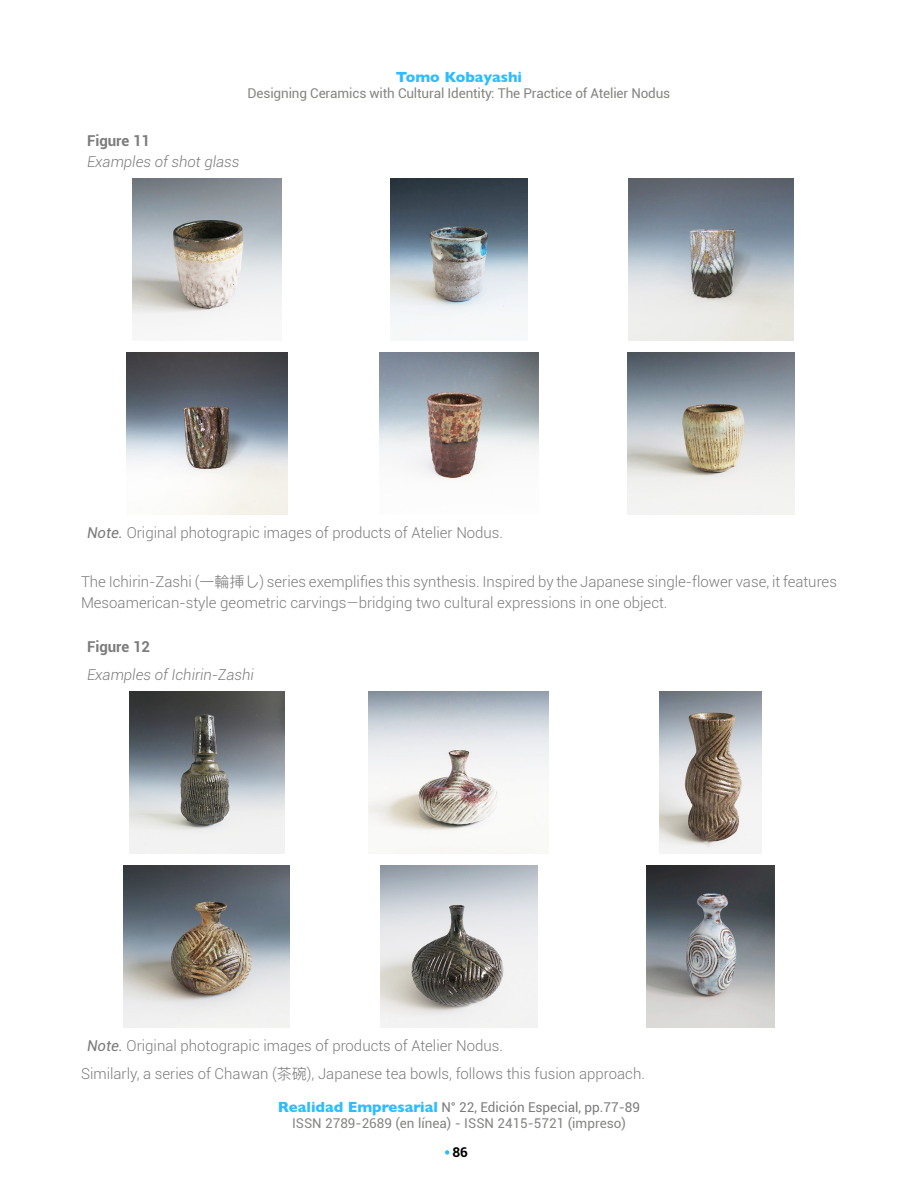
<style>
.page{position:relative;width:918px;height:1188px;background:#fff}
.page>*{position:absolute;margin:0;border:0;box-sizing:border-box;transform-origin:0 0}
.t1{font:300 15px/21px "Roboto";color:#7d7c7c}
.t2{font:italic 300 15px "Roboto";color:#7d7c7c}
.t3{font:700 15px "Roboto";color:#7d7c7c}
.t4{font:700 15px "Gill Sans";color:#2ebcff}
.t5{font:13.5px/16.2px "Roboto";letter-spacing:-.01em;color:#858582;text-align:center}
.t6{font:700 13.5px "Roboto";color:#000}
.s1{font-weight:400;font-style:italic}
.s2{font-family:"Ping Fang SC"}
.s3{font-family:"Gill Sans";font-weight:700;font-size:15px;color:#2ebcff}
.s4{color:#7b7c7e}
</style>
<div class="page">
<svg style="left:445px;top:1150px;width:4px;height:5px"></svg>
<img style="left:133px;top:178px;width:148px;height:149px">
<img style="left:390px;top:178px;width:138px;height:151px">
<img style="left:628px;top:178px;width:166px;height:162px">
<img style="left:127px;top:352px;width:160px;height:162px">
<img style="left:379px;top:352px;width:160px;height:128px">
<img style="left:627px;top:352px;width:167px;height:162px">
<img style="left:129px;top:692px;width:155px;height:162px">
<img style="left:368px;top:692px;width:181px;height:162px">
<img style="left:659px;top:692px;width:102px;height:162px">
<img style="left:124px;top:866px;width:166px;height:162px">
<img style="left:380px;top:866px;width:157px;height:162px">
<img style="left:646px;top:866px;width:128px;height:162px">
<p class="t4" style="left:396px;top:65px;width:128px">Tomo Kobayashi</p>
<p class="t5" style="left:248px;top:85px;width:424px">Designing Ceramics with Cultural Identity: The Practice of Atelier Nodus</p>
<p class="t3" style="left:87px;top:130px;width:65px">Figure 11</p>
<p class="t2" style="left:87px;top:151px;width:154px">Examples of shot glass</p>
<p class="t1" style="left:87px;top:521px;width:418px"><span class="s1">Note.</span> Original photograpic images of products of Atelier Nodus.</p>
<p class="t1" style="left:81px;top:570px;width:758px">The Ichirin-Zashi (<span class="s2">一輪挿し</span>) series exemplifies this synthesis. Inspired by the Japanese single-flower vase, it features<br>Mesoamerican-style geometric carvings—bridging two cultural expressions in one object.</p>
<p class="t3" style="left:87px;top:636px;width:65px">Figure 12</p>
<p class="t2" style="left:87px;top:664px;width:168px">Examples of Ichirin-Zashi</p>
<p class="t1" style="left:81px;top:1031px;width:565px;line-height:28.5px;text-indent:6px"><span class="s1">Note.</span> Original photograpic images of products of Atelier Nodus.<br>Similarly, a series of Chawan (<span class="s2">茶碗</span>), Japanese tea bowls, follows this fusion approach.</p>
<p class="t5" style="left:278px;top:1098px;width:364px"><span class="s3">Realidad Empresarial</span> <span class="s4">N° 22, Edición Especial, pp.77-89<br></span>ISSN 2789-2689 (en línea) - ISSN 2415-5721 (impreso)</p>
<p class="t6" style="left:453px;top:1143px;width:17px">86</p>
</div>
